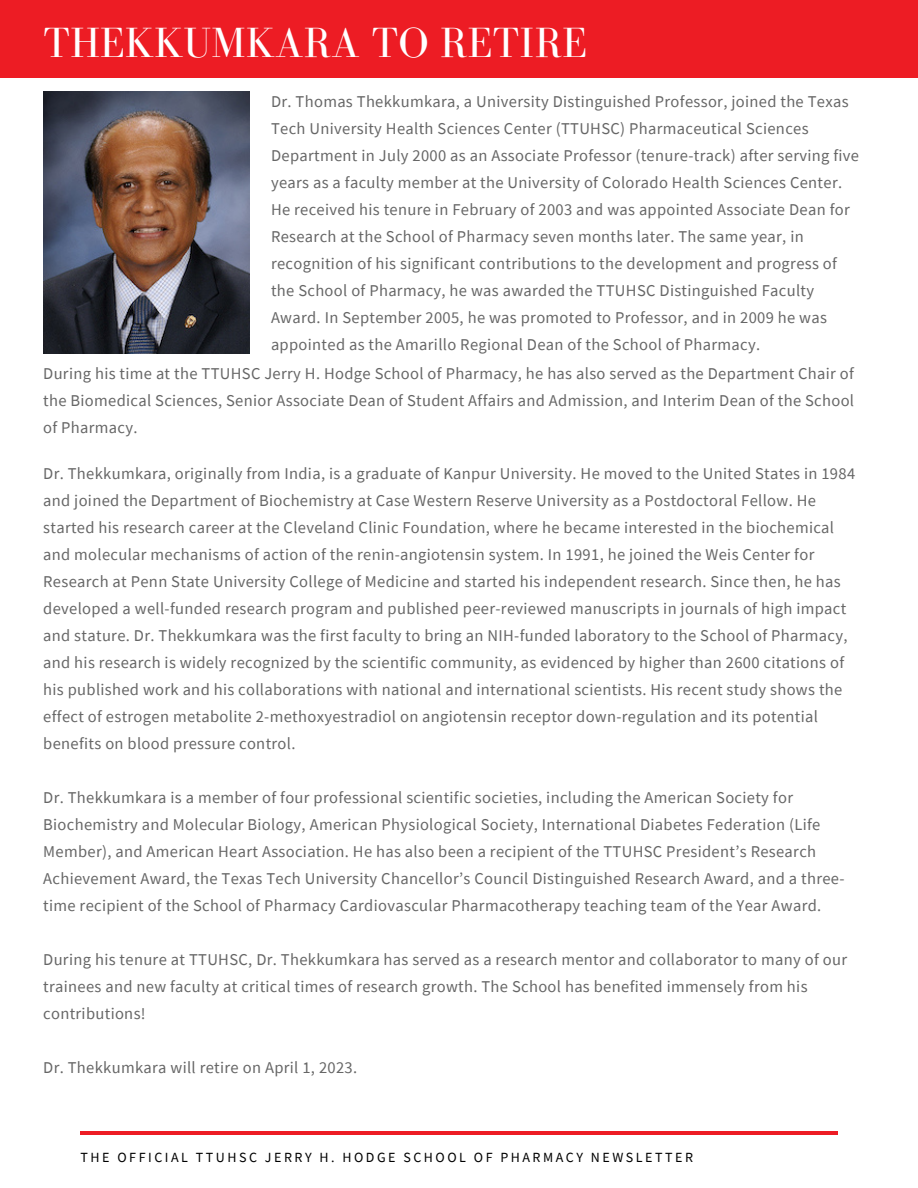
<style>
.page{position:relative;width:918px;height:1188px;background:#fff}
.page>*{position:absolute;margin:0;border:0;box-sizing:border-box;transform-origin:0 0}
.t1{font:43.5px "Bodoni FLF";color:#fff}
.t2{font:16.5px/27px "Source Sans Pro";letter-spacing:.02em;color:#666}
.t3{font:13.95px "Source Sans Pro";letter-spacing:.18em;color:#000}
</style>
<div class="page">
<hr style="left:80px;top:1131px;width:757px;height:4px;background:#ed1c24">
<div style="left:0;top:0;width:918px;height:78px;background:#ed1c24"></div>
<img style="left:43px;top:92px;width:206px;height:262px">
<h1 class="t1" style="left:43px;top:19px;width:545px">THEKKUMKARA TO RETIRE</h1>
<p class="t2" style="left:271px;top:88px;width:590px">Dr. Thomas Thekkumkara, a University Distinguished Professor, joined the Texas Tech University Health Sciences Center (TTUHSC) Pharmaceutical Sciences Department in July 2000 as an Associate Professor (tenure-track) after serving five years as a faculty member at the University of Colorado Health Sciences Center.<br>He received his tenure in February of 2003 and was appointed Associate Dean for Research at the School of Pharmacy seven months later. The same year, in recognition of his significant contributions to the development and progress of the School of Pharmacy, he was awarded the TTUHSC Distinguished Faculty Award. In September 2005, he was promoted to Professor, and in 2009 he was appointed as the Amarillo Regional Dean of the School of Pharmacy.</p>
<p class="t2" style="left:43px;top:360px;width:812px;text-align:justify">During his time at the TTUHSC Jerry H. Hodge School of Pharmacy, he has also served as the Department Chair of the Biomedical Sciences, Senior Associate Dean of Student Affairs and Admission, and Interim Dean of the School of Pharmacy.</p>
<p class="t2" style="left:43px;top:459px;width:814px">Dr. Thekkumkara, originally from India, is a graduate of Kanpur University. He moved to the United States in 1984 and joined the Department of Biochemistry at Case Western Reserve University as a Postdoctoral Fellow. He started his research career at the Cleveland Clinic Foundation, where he became interested in the biochemical and molecular mechanisms of action of the renin-angiotensin system. In 1991, he joined the Weis Center for Research at Penn State University College of Medicine and started his independent research. Since then, he has developed a well-funded research program and published peer-reviewed manuscripts in journals of high impact and stature. Dr. Thekkumkara was the first faculty to bring an NIH-funded laboratory to the School of Pharmacy, and his research is widely recognized by the scientific community, as evidenced by higher than 2600 citations of his published work and his collaborations with national and international scientists. His recent study shows the effect of estrogen metabolite 2-methoxyestradiol on angiotensin receptor down-regulation and its potential benefits on blood pressure control.</p>
<p class="t2" style="left:43px;top:783px;width:803px">Dr. Thekkumkara is a member of four professional scientific societies, including the American Society for Biochemistry and Molecular Biology, American Physiological Society, International Diabetes Federation (Life Member), and American Heart Association. He has also been a recipient of the TTUHSC President’s Research Achievement Award, the Texas Tech University Chancellor’s Council Distinguished Research Award, and a three&shy;time recipient of the School of Pharmacy Cardiovascular Pharmacotherapy teaching team of the Year Award.</p>
<p class="t2" style="left:43px;top:945px;width:805px">During his tenure at TTUHSC, Dr. Thekkumkara has served as a research mentor and collaborator to many of our trainees and new faculty at critical times of research growth. The School has benefited immensely from his contributions!</p>
<p class="t2" style="left:43px;top:1053px;width:315px">Dr. Thekkumkara will retire on April 1, 2023.</p>
<p class="t3" style="left:81px;top:1148px;width:614px">THE OFFICIAL TTUHSC JERRY H. HODGE SCHOOL OF PHARMACY NEWSLETTER</p>
</div>
